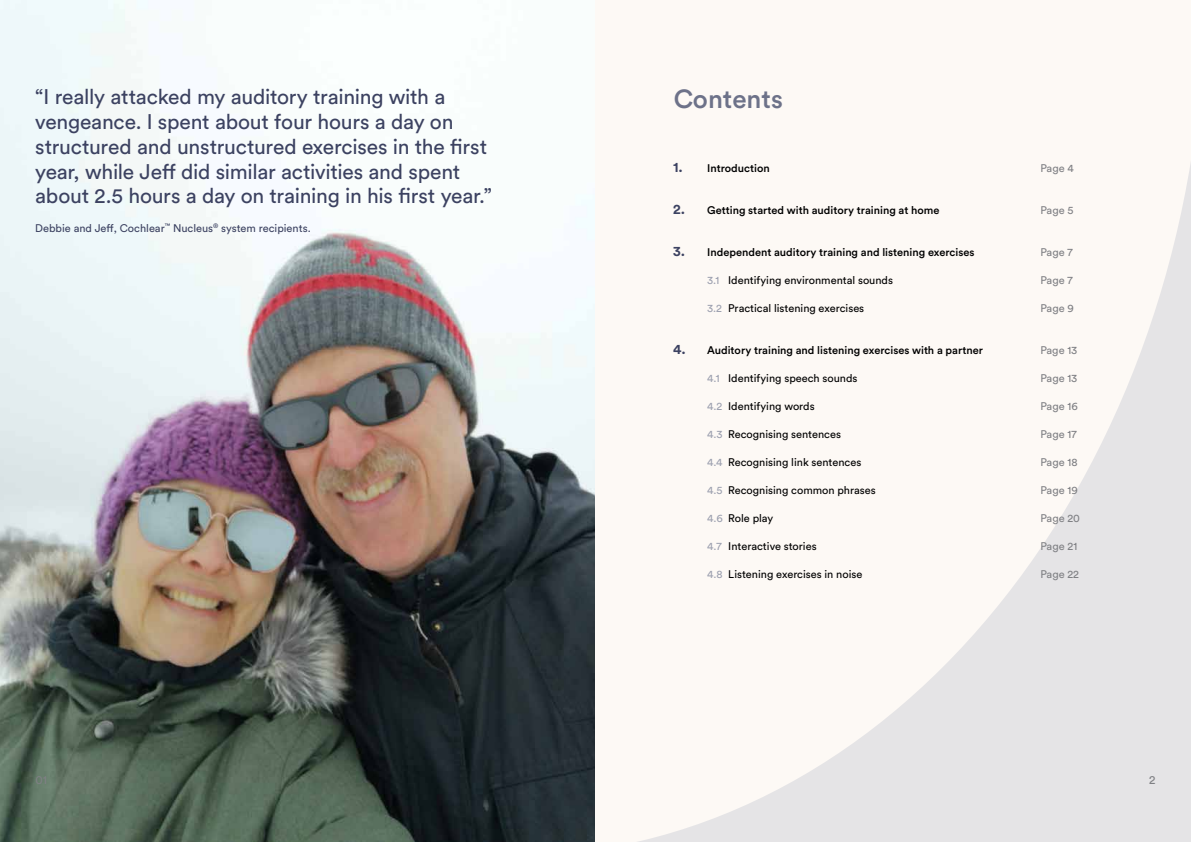
<style>
.page{position:relative;width:1191px;height:842px;background:#fff}
.page>*{position:absolute;margin:0;border:0;box-sizing:border-box;transform-origin:0 0}
.t1{font:500 26px "Circular Std";color:#6d7289}
.t2{font:21px/25px "Circular Std";letter-spacing:-.015em;color:#3c4261}
.t3{font:12px "Circular Std";color:#7f8084}
.t4{font:11px "Circular Std";color:#000}
.t5{font:500 11px "Circular Std";color:#000}
.t6{font:11px "Circular Std";color:#7f8084}
.t7{font:11px "Circular Std";color:#3c4261}
.s1{font-weight:700;font-size:14px;color:#3c4261}
.s2{color:#9da1b0}
</style>
<div class="page">
<img style="left:0;top:0;width:518px;height:842px">
<svg style="left:518px;top:160px;width:673px;height:682px;fill:#fdf9f5"></svg>
<p class="t2" style="left:35px;top:83px;width:458px">“I really attacked my auditory training with a vengeance. I spent about four hours a day on structured and unstructured exercises in the first year, while Jeff did similar activities and spent about 2.5 hours a day on training in his first year.”</p>
<p class="t7" style="left:35px;top:221px;width:277px">Debbie and Jeff, Cochlear<sup>™</sup> Nucleus<sup>®</sup> system recipients.</p>
<h1 class="t1" style="left:673px;top:83px;width:111px">Contents</h1>
<p class="t5" style="left:673px;top:161px;width:98px"><span class="s1">1.</span> Introduction</p>
<p class="t6" style="left:1040px;top:162px;width:35px">Page 4</p>
<p class="t5" style="left:673px;top:203px;width:268px"><span class="s1">2.</span> Getting started with auditory training at home</p>
<p class="t6" style="left:1040px;top:204px;width:35px">Page 5</p>
<p class="t5" style="left:673px;top:245px;width:303px"><span class="s1">3.</span> Independent auditory training and listening exercises</p>
<p class="t6" style="left:1040px;top:246px;width:34px">Page 7</p>
<p class="t4" style="left:707px;top:274px;width:187px"><span class="s2">3.1</span> Identifying environmental sounds</p>
<p class="t6" style="left:1040px;top:274px;width:34px">Page 7</p>
<p class="t4" style="left:707px;top:302px;width:158px"><span class="s2">3.2</span> Practical listening exercises</p>
<p class="t6" style="left:1040px;top:302px;width:35px">Page 9</p>
<p class="t5" style="left:673px;top:343px;width:311px"><span class="s1">4.</span> Auditory training and listening exercises with a partner</p>
<p class="t6" style="left:1040px;top:344px;width:39px">Page 13</p>
<p class="t4" style="left:707px;top:372px;width:152px"><span class="s2">4.1</span> Identifying speech sounds</p>
<p class="t6" style="left:1040px;top:372px;width:39px">Page 13</p>
<p class="t4" style="left:707px;top:400px;width:109px"><span class="s2">4.2</span> Identifying words</p>
<p class="t6" style="left:1040px;top:400px;width:39px">Page 16</p>
<p class="t4" style="left:707px;top:428px;width:135px"><span class="s2">4.3</span> Recognising sentences</p>
<p class="t6" style="left:1040px;top:428px;width:38px">Page 17</p>
<p class="t4" style="left:707px;top:456px;width:156px"><span class="s2">4.4</span> Recognising link sentences</p>
<p class="t6" style="left:1040px;top:456px;width:39px">Page 18</p>
<p class="t4" style="left:707px;top:484px;width:170px"><span class="s2">4.5</span> Recognising common phrases</p>
<p class="t6" style="left:1040px;top:484px;width:39px">Page 19</p>
<p class="t4" style="left:707px;top:512px;width:68px"><span class="s2">4.6</span> Role play</p>
<p class="t6" style="left:1040px;top:512px;width:41px">Page 20</p>
<p class="t4" style="left:707px;top:540px;width:111px"><span class="s2">4.7</span> Interactive stories</p>
<p class="t6" style="left:1040px;top:540px;width:38px">Page 21</p>
<p class="t4" style="left:707px;top:568px;width:157px"><span class="s2">4.8</span> Listening exercises in noise</p>
<p class="t6" style="left:1040px;top:568px;width:40px">Page 22</p>
<p class="t3" style="left:35px;top:772px;width:13px">01</p>
<p class="t3" style="left:1149px;top:772px;width:8px">2</p>
</div>
